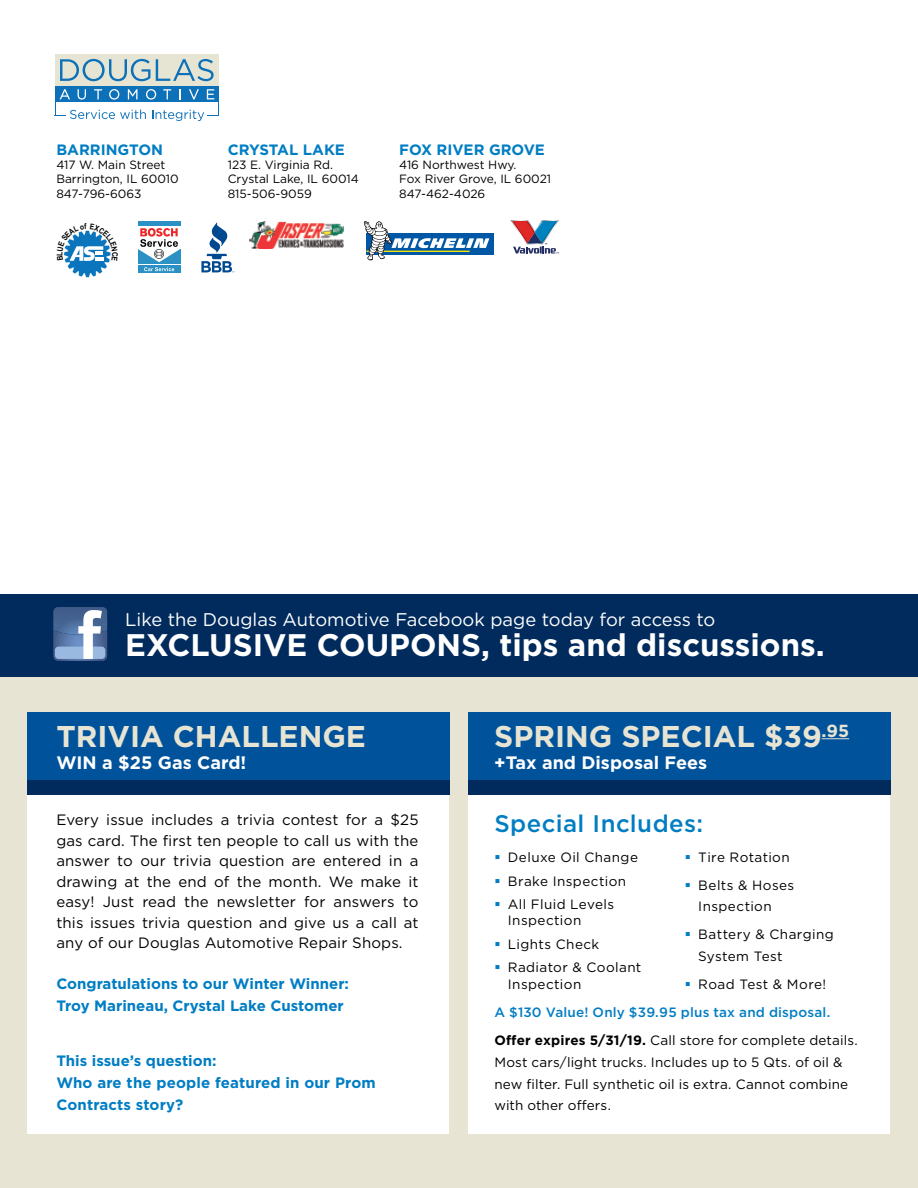
<style>
.page{position:relative;width:918px;height:1188px;background:#fff}
.page>*{position:absolute;margin:0;border:0;box-sizing:border-box;transform-origin:0 0}
.t1{font:700 31.2px "Gotham";color:#fff}
.t2{font:700 30px "Gotham";color:#e7e4d3}
.t3{font:500 24px "Gotham";letter-spacing:.02em;color:#007dc3}
.t4{font:18.3px "Gotham";color:#fff}
.t5{font:700 18px "Gotham";color:#fff}
.t6{font:15px/20.5px "Gotham";letter-spacing:.01em;color:#000;text-align:justify}
.t7{font:700 15px/22px "Gotham";color:#007dc3}
.t8{font:13.5px/23.4px "Gotham";letter-spacing:.025em;color:#000}
.t9{font:500 13.5px/28.3px "Gotham";letter-spacing:.015em;color:#007dc3}
.t10{font:12px/14.4px "Gotham";color:#000}
.s1{font-weight:700;color:#000}
.s2{font-weight:400;color:#000}
</style>
<div class="page">
<div style="left:0;top:594px;width:918px;height:594px;background:#e7e4d3"></div>
<div style="left:138px;top:221px;width:42px;height:52px;background:linear-gradient(to right,#2b91c4,#2b91c4)"></div>
<hr style="left:138px;top:221px;width:42px;height:4px;background:#2b91c4">
<svg style="left:138px;top:271px;width:42px;height:2px"></svg>
<svg style="left:138px;top:227px;width:42px;height:44px"></svg>
<svg style="left:201px;top:222px;width:34px;height:51px"></svg>
<img style="left:250px;top:221px;width:93px;height:27px">
<div style="left:0;top:594px;width:918px;height:82px;background:#002b5c"></div>
<div style="left:28px;top:789px;width:421px;height:344px;background:#fff"></div>
<div style="left:469px;top:789px;width:421px;height:344px;background:#fff"></div>
<div style="left:27px;top:712px;width:423px;height:68px;background:#00539b"></div>
<div style="left:468px;top:712px;width:423px;height:68px;background:#00539b"></div>
<svg style="left:822px;top:738px;width:27px;height:1px"></svg>
<div style="left:27px;top:780px;width:423px;height:15px;background:#002b5c"></div>
<div style="left:468px;top:780px;width:423px;height:15px;background:#002b5c"></div>
<svg style="left:53px;top:607px;width:54px;height:54px;background:#7c95b9"></svg>
<div style="left:366px;top:233px;width:128px;height:22px;background:#0057a5"></div>
<svg style="left:364px;top:221px;width:125px;height:39px"></svg>
<div style="left:55px;top:54px;width:164px;height:32px;background:#e6e5d3"></div>
<svg style="left:60px;top:59px;width:90px;height:22px"></svg>
<svg style="left:156px;top:59px;width:58px;height:22px"></svg>
<div style="left:55px;top:86px;width:164px;height:16px;background:#0d71ba"></div>
<svg style="left:55px;top:89px;width:164px;height:32px"></svg>
<svg style="left:510px;top:220px;width:49px;height:34px"></svg>
<svg style="left:64px;top:230px;width:47px;height:47px"></svg>
<p class="t7" style="left:56px;top:138px;width:108px">BARRINGTON</p>
<p class="t10" style="left:56px;top:157px;width:124px">417 W. Main Street<br>Barrington, IL 60010<br>847-796-6063</p>
<p class="t7" style="left:228px;top:138px;width:119px">CRYSTAL LAKE</p>
<p class="t10" style="left:228px;top:157px;width:133px">123 E. Virginia Rd.<br>Crystal Lake, IL 60014<br>815-506-9059</p>
<p class="t7" style="left:399px;top:138px;width:147px">FOX RIVER GROVE</p>
<p class="t10" style="left:399px;top:157px;width:154px">416 Northwest Hwy.<br>Fox River Grove, IL 60021<br>847-462-4026</p>
<h3 class="t4" style="left:125px;top:608px;width:592px">Like the Douglas Automotive Facebook page today for access to</h3>
<h1 class="t1" style="left:125px;top:625px;width:701px">EXCLUSIVE COUPONS, tips and discussions.</h1>
<h2 class="t2" style="left:56px;top:716px;width:311px">TRIVIA CHALLENGE</h2>
<h3 class="t5" style="left:56px;top:751px;width:192px">WIN a $25 Gas Card!</h3>
<p class="t6" style="left:56px;top:809px;width:364px">Every issue includes a trivia contest for a $25 gas card. The first ten people to call us with the answer to our trivia question are entered in a drawing at the end of the month. We make it easy! Just read the newsletter for answers to this issues trivia question and give us a call at any of our Douglas Automotive Repair Shops.</p>
<p class="t7" style="left:56px;top:973px;width:294px">Congratulations to our Winter Winner:<br>Troy Marineau, Crystal Lake Customer</p>
<p class="t7" style="left:56px;top:1050px;width:321px">This issue’s question:<br>Who are the people featured in our Prom<br>Contracts story?</p>
<h2 class="t2" style="left:494px;top:716px;width:356px">SPRING SPECIAL $39<sup>.95</sup></h2>
<h3 class="t5" style="left:494px;top:751px;width:215px">+Tax and Disposal Fees</h3>
<h3 class="t3" style="left:494px;top:808px;width:210px">Special Includes:</h3>
<p class="t8" style="left:508px;top:845px;width:132px">Deluxe Oil Change<br>Brake Inspection<br>All Fluid Levels</p>
<p class="t8" style="left:508px;top:909px;width:135px">Inspection<br>Lights Check<br>Radiator &amp; Coolant</p>
<p class="t8" style="left:508px;top:972px;width:75px">Inspection</p>
<p class="t8" style="left:698px;top:843px;width:97px;line-height:28px">Tire Rotation<br>Belts &amp; Hoses</p>
<p class="t8" style="left:698px;top:892px;width:137px;line-height:28px">Inspection<br>Battery &amp; Charging</p>
<p class="t8" style="left:698px;top:942px;width:130px;line-height:28px">System Test<br>Road Test &amp; More!</p>
<p class="t9" style="left:494px;top:998px;width:365px">A $130 Value! Only $39.95 plus tax and disposal.<br><span class="s1">Offer expires 5/31/19.</span> <span class="s2">Call store for complete details.</span></p>
<p class="t8" style="left:494px;top:1051px;width:355px;line-height:21.6px">Most cars/light trucks. Includes up to 5 Qts. of oil &amp; new filter. Full synthetic oil is extra. Cannot combine with other offers.</p>
</div>
